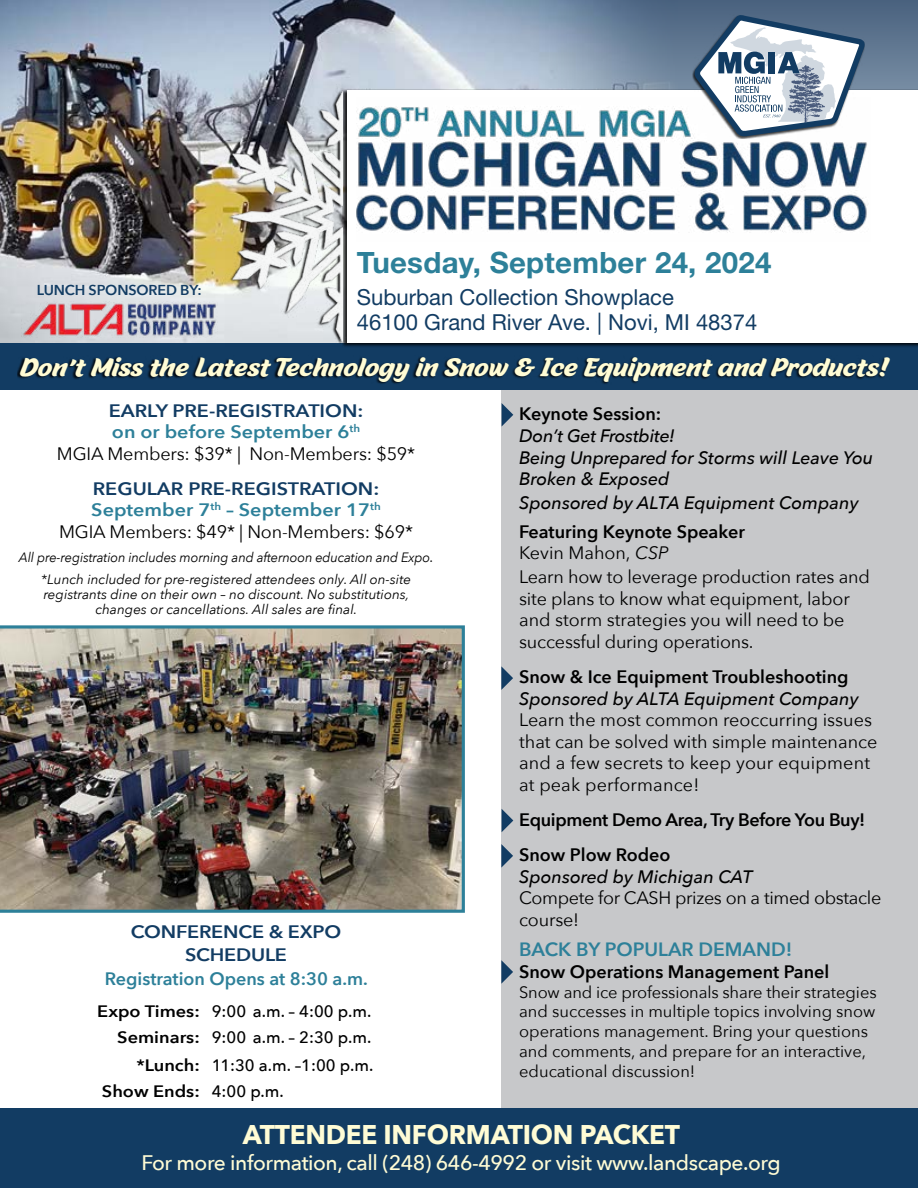
<style>
.page{position:relative;width:918px;height:1188px;background:#fff}
.page>*{position:absolute;margin:0;border:0;box-sizing:border-box;transform-origin:0 0}
.t1{font:700 29.4px "Helvetica Neue LT Std";letter-spacing:.01em;color:#2d8099}
.t2{font:700 27px "Avenir Next";letter-spacing:-.01em;color:#fffcd5}
.t3{font:25.5px "Malvie";color:#fffcd5}
.t4{font:22.05px/25.8px "Helvetica Neue LT Std";color:#123c63}
.t5{font:500 21px "Avenir Next";letter-spacing:-.02em;color:#fffcd5}
.t6{font:600 19.2px "Avenir Next";color:#2d8099}
.t7{font:18px/21.6px "Avenir Next";letter-spacing:-.01em;color:#000}
.t8{font:italic 500 18px/21.6px "Avenir Next";color:#000}
.t9{font:600 18px/21.6px "Avenir Next";color:#000}
.t10{font:600 18px/35.1px "Avenir Next";letter-spacing:-.02em;color:#000}
.t11{font:600 18px "Avenir Next";color:#2d8099}
.t12{font:600 18px/22.5px "Avenir Next";letter-spacing:-.01em;color:#123c63;text-align:center;scale:1.1 1}
.t13{font:16.5px/19.8px "Avenir Next";color:#000}
.t14{font:500 16.5px "Avenir Next";color:#000}
.t15{font:600 16.5px "Avenir Next";color:#000;scale:1.1 1}
.t16{font:600 14.4px "Avenir Next";letter-spacing:-.01em;color:#123c63}
.t17{font:italic 13.5px/21.8px "Avenir Next";color:#000;text-align:center;scale:.96 1}
.t18{font:italic 13.5px/15px "Avenir Next";color:#000;text-align:center}
.s1{font-weight:600;color:#123c63}
.s2{font-weight:600;color:#2d8099}
.s3{font-size:15px}
.s4{font-weight:400}
.s5{font-weight:400;font-style:italic}
.s6{font-weight:600}
.s7{font-weight:500}
</style>
<div class="page">
<div style="left:501px;top:380px;width:417px;height:798px;background:#c7c8ca"></div>
<div style="left:0;top:342px;width:918px;height:48px;background:#123c63"></div>
<svg style="left:677px;top:0;width:241px;height:89px;background:#5a718c"></svg>
<img style="left:1px;top:0;width:676px;height:343px">
<img style="left:0;top:625px;width:465px;height:288px">
<div style="left:342px;top:89px;width:576px;height:259px;background:#000;opacity:.85"></div>
<div style="left:347px;top:90px;width:571px;height:253px;background:#fff"></div>
<img style="left:357px;top:106px;width:510px;height:127px">
<img style="left:226px;top:84px;width:117px;height:263px">
<div style="left:692px;top:15px;width:172px;height:124px;background:#000;opacity:.75"></div>
<svg style="left:694px;top:14px;width:171px;height:123px"></svg>
<div style="left:17px;top:356px;width:873px;height:29px;background:#000;opacity:.85"></div>
<svg style="left:501px;top:666px;width:12px;height:24px"></svg>
<svg style="left:502px;top:809px;width:11px;height:23px"></svg>
<svg style="left:501px;top:844px;width:12px;height:24px"></svg>
<div style="left:0;top:1109px;width:918px;height:79px;background:#123c63"></div>
<img style="left:21px;top:301px;width:196px;height:36px">
<svg style="left:501px;top:960px;width:12px;height:24px"></svg>
<svg style="left:502px;top:403px;width:11px;height:23px"></svg>
<h1 class="t1" style="left:357px;top:245px;width:416px">Tuesday, September 24, 2024</h1>
<p class="t4" style="left:357px;top:284px;width:402px">Suburban Collection Showplace<br>46100 Grand River Ave. | Novi, MI 48374</p>
<h3 class="t3" style="left:20px;top:350px;width:870px">Don’t Miss the Latest Technology in Snow &amp; Ice Equipment and Products!</h3>
<p class="t7" style="left:57px;top:399px;width:360px;text-align:center"><span class="s1">EARLY PRE-REGISTRATION:<br></span><span class="s2">on or before September 6</span><sup>th<br></sup>MGIA Members: $39* | Non-Members: $59*</p>
<p class="t7" style="left:59px;top:477px;width:355px;text-align:center"><span class="s1">REGULAR PRE-REGISTRATION:<br></span><span class="s2">September 7</span><sup>th</sup> <span class="s2">– September 17</span><sup>th<br></sup>MGIA Members: $49* | Non-Members: $69*</p>
<p class="t17" style="left:19px;top:546px;width:434px">All pre-registration includes morning and afternoon education and Expo<span class="s3">. </span>*Lunch included for pre-registered attendees only. All on-site</p>
<p class="t18" style="left:43px;top:586px;width:367px">registrants dine on their own – no discount. No substitutions, changes or cancellations. All sales are final.</p>
<p class="t16" style="left:37px;top:278px;width:166px">LUNCH SPONSORED BY:</p>
<p class="t9" style="left:519px;top:403px;width:144px">Keynote Session:</p>
<p class="t8" style="left:519px;top:424px;width:356px">Don’t Get Frostbite!<br>Being Unprepared for Storms will Leave You<br>Broken &amp; Exposed</p>
<p class="t8" style="left:519px;top:491px;width:341px">Sponsored by ALTA Equipment Company</p>
<p class="t9" style="left:519px;top:520px;width:227px">Featuring Keynote Speaker<br><span class="s4">Kevin Mahon,</span> <span class="s5">CSP</span></p>
<p class="t7" style="left:519px;top:565px;width:352px">Learn how to leverage production rates and site plans to know what equipment, labor and storm strategies you will need to be successful during operations.</p>
<p class="t9" style="left:519px;top:666px;width:331px">Snow &amp; Ice Equipment Troubleshooting</p>
<p class="t8" style="left:519px;top:687px;width:341px">Sponsored by ALTA Equipment Company</p>
<p class="t7" style="left:519px;top:708px;width:360px">Learn the most common reoccurring issues that can be solved with simple maintenance and a few secrets to keep your equipment at peak performance!</p>
<p class="t10" style="left:519px;top:802px;width:348px">Equipment Demo Area, Try Before You Buy!<br>Snow Plow Rodeo</p>
<p class="t8" style="left:519px;top:865px;width:235px">Sponsored by Michigan CAT</p>
<p class="t7" style="left:519px;top:887px;width:364px">Compete for CASH prizes on a timed obstacle course!</p>
<p class="t6" style="left:519px;top:933px;width:275px">BACK BY POPULAR DEMAND!</p>
<p class="t9" style="left:519px;top:960px;width:312px">Snow Operations Management Panel</p>
<p class="t13" style="left:519px;top:981px;width:359px">Snow and ice professionals share their strategies and successes in multiple topics involving snow operations management. Bring your questions and comments, and prepare for an interactive, educational discussion!</p>
<p class="t12" style="left:131px;top:920px;width:193px">CONFERENCE &amp; EXPO<br>SCHEDULE</p>
<p class="t11" style="left:105px;top:963px;width:265px">Registration Opens at 8:30 a.m.</p>
<p class="t14" style="left:97px;top:998px;width:275px"><span class="s6">Expo Times:</span> 9:00 a.m. – 4:00 p.m.</p>
<p class="t14" style="left:117px;top:1024px;width:255px"><span class="s6">Seminars:</span> 9:00 a.m. – 2:30 p.m.</p>
<p class="t14" style="left:136px;top:1051px;width:238px"><span class="s6">*Lunch:</span> 11:30 a.m. –1:00 p.m.</p>
<p class="t15" style="left:102px;top:1077px;width:167px">Show Ends: <span class="s7">4:00 p.m.</span></p>
<h2 class="t2" style="left:243px;top:1111px;width:439px">ATTENDEE INFORMATION PACKET</h2>
<p class="t5" style="left:142px;top:1145px;width:641px">For more information, call (248) 646-4992 or visit www.landscape.org</p>
</div>
